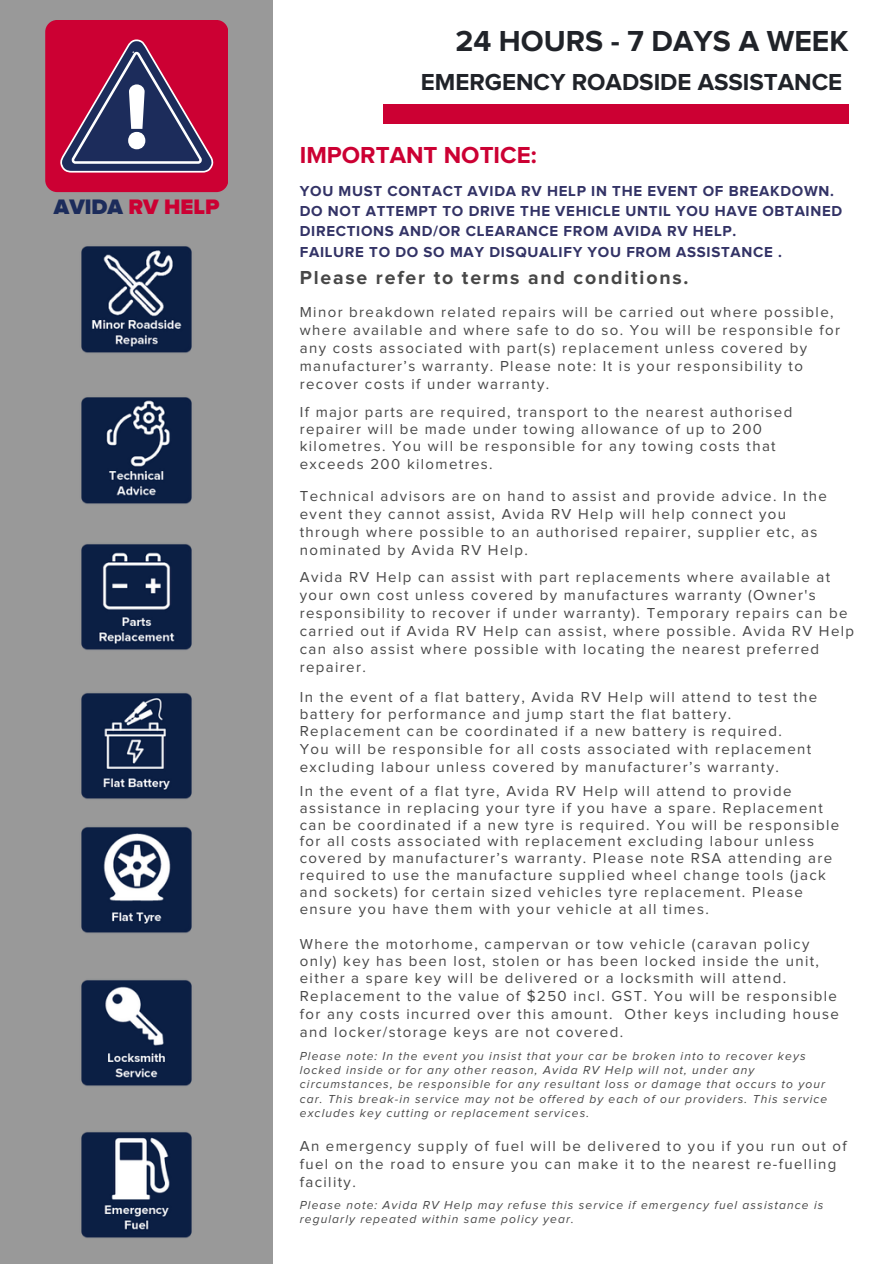
<style>
.page{position:relative;width:894px;height:1264px;background:#fff}
.page>*{position:absolute;margin:0;border:0;box-sizing:border-box;transform-origin:0 0}
.t1{font:700 30px "Proxima Nova";color:#202329}
.t2{font:700 24px "Proxima Nova";color:#202329}
.t3{font:700 24px "Proxima Nova";color:#c03}
.t4{font:900 21.75px "Proxima Nova";color:#c03}
.t5{font:700 19.5px "Proxima Nova";letter-spacing:.09em;color:#474747}
.t6{font:15px/18px "Proxima Nova";letter-spacing:.09em;color:#474747}
.t7{font:700 15px/20.2px "Proxima Nova";letter-spacing:.045em;color:#336}
.t8{font:italic 12px/14px "Proxima Nova";letter-spacing:.09em;color:#474747}
.s1{color:#1c2c5b}
</style>
<div class="page">
<div style="left:0;top:0;width:273px;height:1263px;background:#999"></div>
<div style="left:383px;top:104px;width:465px;height:19px;background:#c03"></div>
<img style="left:81px;top:246px;width:111px;height:107px">
<img style="left:81px;top:397px;width:111px;height:107px">
<img style="left:81px;top:544px;width:111px;height:106px">
<img style="left:81px;top:693px;width:111px;height:106px">
<img style="left:81px;top:827px;width:111px;height:106px">
<img style="left:81px;top:980px;width:111px;height:106px">
<img style="left:81px;top:1132px;width:111px;height:106px">
<div style="left:45px;top:20px;width:183px;height:172px;background:#c03;border-radius:12px"></div>
<svg style="left:60px;top:39px;width:153px;height:133px"></svg>
<div style="left:128px;top:132px;width:17px;height:17px;background:#fff;border-radius:50%"></div>
<h5 class="t4" style="left:54px;top:197px;width:167px"><span class="s1">AVIDA</span> RV HELP</h5>
<h1 class="t1" style="left:455px;top:28px;width:394px">24 HOURS - 7 DAYS A WEEK</h1>
<p class="t2" style="left:421px;top:71px;width:423px">EMERGENCY ROADSIDE ASSISTANCE</p>
<p class="t3" style="left:300px;top:144px;width:238px">IMPORTANT NOTICE:</p>
<h2 class="t7" style="left:300px;top:181px;width:544px">YOU MUST CONTACT AVIDA RV HELP IN THE EVENT OF BREAKDOWN.<br>DO NOT ATTEMPT TO DRIVE THE VEHICLE UNTIL YOU HAVE OBTAINED DIRECTIONS AND/OR CLEARANCE FROM AVIDA RV HELP.<br>FAILURE TO DO SO MAY DISQUALIFY YOU FROM ASSISTANCE .</h2>
<h2 class="t5" style="left:300px;top:269px;width:390px">Please refer to terms and conditions.</h2>
<h5 class="t6" style="left:300px;top:304px;width:541px">Minor breakdown related repairs will be carried out where possible, where available and where safe to do so. You will be responsible for any costs associated with part(s) replacement unless covered by manufacturer’s warranty. Please note: It is your responsibility to recover costs if under warranty.</h5>
<p class="t6" style="left:300px;top:404px;width:494px;line-height:17.2px">If major parts are required, transport to the nearest authorised repairer will be made under towing allowance of up to 200 kilometres. You will be responsible for any towing costs that exceeds 200 kilometres.</p>
<h5 class="t6" style="left:300px;top:487px;width:528px">Technical advisors are on hand to assist and provide advice. In the event they cannot assist, Avida RV Help will help connect you through where possible to an authorised repairer, supplier etc, as nominated by Avida RV Help.</h5>
<h5 class="t6" style="left:300px;top:568px;width:555px">Avida RV Help can assist with part replacements where available at your own cost unless covered by manufactures warranty (Owner's responsibility to recover if under warranty). Temporary repairs can be carried out if Avida RV Help can assist, where possible. Avida RV Help can also assist where possible with locating the nearest preferred repairer.</h5>
<h5 class="t6" style="left:300px;top:689px;width:519px;line-height:17.4px">In the event of a flat battery, Avida RV Help will attend to test the battery for performance and jump start the flat battery.<br>Replacement can be coordinated if a new battery is required.<br>You will be responsible for all costs associated with replacement excluding labour unless covered by manufacturer’s warranty.</h5>
<h5 class="t6" style="left:300px;top:783px;width:541px;line-height:16.8px">In the event of a flat tyre, Avida RV Help will attend to provide assistance in replacing your tyre if you have a spare. Replacement can be coordinated if a new tyre is required. You will be responsible for all costs associated with replacement excluding labour unless covered by manufacturer’s warranty. Please note RSA attending are required to use the manufacture supplied wheel change tools (jack and sockets) for certain sized vehicles tyre replacement. Please ensure you have them with your vehicle at all times.</h5>
<h5 class="t6" style="left:300px;top:935px;width:540px;line-height:17.5px">Where the motorhome, campervan or tow vehicle (caravan policy only) key has been lost, stolen or has been locked inside the unit, either a spare key will be delivered or a locksmith will attend.<br>Replacement to the value of $250 incl. GST. You will be responsible for any costs incurred over this amount. Other keys including house and locker/storage keys are not covered.</h5>
<h5 class="t8" style="left:300px;top:1050px;width:529px">Please note: In the event you insist that your car be broken into to recover keys locked inside or for any other reason, Avida RV Help will not, under any circumstances, be responsible for any resultant loss or damage that occurs to your car. This break-in service may not be offered by each of our providers. This service excludes key cutting or replacement services.</h5>
<h4 class="t6" style="left:300px;top:1137px;width:548px">An emergency supply of fuel will be delivered to you if you run out of fuel on the road to ensure you can make it to the nearest re-fuelling facility.</h4>
<h3 class="t8" style="left:300px;top:1198px;width:525px">Please note: Avida RV Help may refuse this service if emergency fuel assistance is regularly repeated within same policy year.</h3>
</div>
